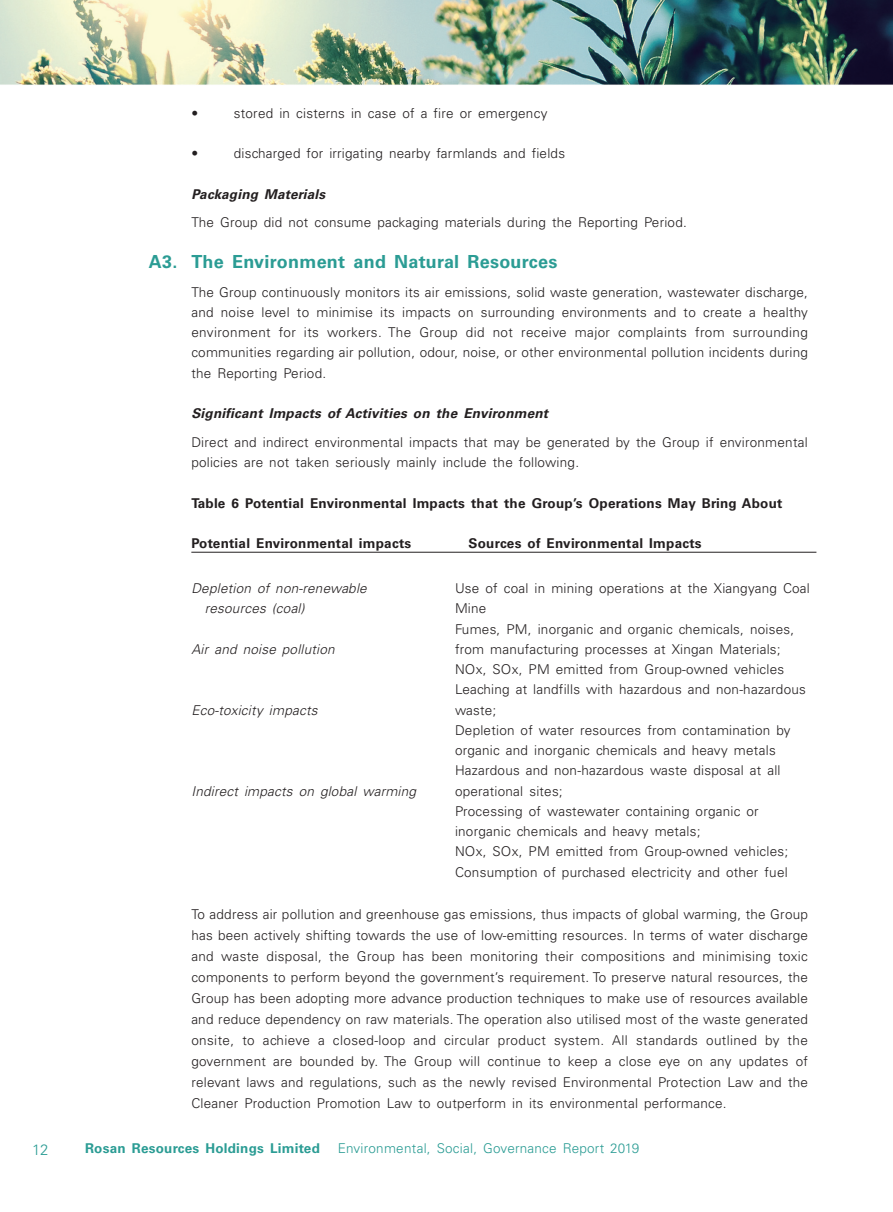
<style>
.page{position:relative;width:893px;height:1212px;background:#fff}
.page>*{position:absolute;margin:0;border:0;box-sizing:border-box;transform-origin:0 0}
.t1{font:700 18px "Univers LT Std";letter-spacing:.015em;color:#2b9c94}
.t2{font:300 15px "Univers LT Std";color:#2b9c94}
.t3{font:300 13.5px/20.2px "Univers LT Std";letter-spacing:.015em;color:#231f20}
.t4{font:700 13.5px "Univers LT Std";letter-spacing:.015em;color:#231f20}
.t5{font:italic 300 13.5px/20.2px "Univers LT Std";letter-spacing:.015em;color:#231f20}
.t6{font:italic 700 13.5px "Univers LT Std";letter-spacing:.015em;color:#231f20}
.t7{font:300 13.5px "Univers LT Std";letter-spacing:.015em;color:#2b9c94}
.t8{font:700 13.5px "Univers LT Std";letter-spacing:.015em;color:#2b9c94}
</style>
<div class="page">
<img style="left:0;top:0;width:893px;height:553px">
<hr style="left:191px;top:552px;width:264px;height:1px;background:#231f20">
<hr style="left:455px;top:552px;width:361px;height:1px;background:#231f20">
<p class="t3" style="left:191px;top:104px;width:8px">•</p>
<p class="t3" style="left:234px;top:104px;width:315px">stored in cisterns in case of a fire or emergency</p>
<p class="t3" style="left:191px;top:144px;width:8px">•</p>
<p class="t3" style="left:234px;top:144px;width:333px">discharged for irrigating nearby farmlands and fields</p>
<p class="t6" style="left:191px;top:188px;width:135px">Packaging Materials</p>
<p class="t3" style="left:191px;top:213px;width:497px">The Group did not consume packaging materials during the Reporting Period.</p>
<h1 class="t1" style="left:149px;top:254px;width:410px">A3. The Environment and Natural Resources</h1>
<p class="t3" style="left:191px;top:283px;width:618px;text-align:justify">The Group continuously monitors its air emissions, solid waste generation, wastewater discharge, and noise level to minimise its impacts on surrounding environments and to create a healthy environment for its workers. The Group did not receive major complaints from surrounding communities regarding air pollution, odour, noise, or other environmental pollution incidents during the Reporting Period.</p>
<p class="t6" style="left:191px;top:408px;width:358px">Significant Impacts of Activities on the Environment</p>
<p class="t3" style="left:191px;top:433px;width:618px">Direct and indirect environmental impacts that may be generated by the Group if environmental policies are not taken seriously mainly include the following.</p>
<p class="t4" style="left:191px;top:497px;width:593px">Table 6 Potential Environmental Impacts that the Group’s Operations May Bring About</p>
<p class="t4" style="left:191px;top:538px;width:221px">Potential Environmental impacts</p>
<p class="t4" style="left:469px;top:538px;width:235px">Sources of Environmental Impacts</p>
<p class="t5" style="left:205px;top:579px;width:163px;text-indent:-13px">Depletion of non-renewable resources (coal)</p>
<p class="t3" style="left:455px;top:579px;width:356px">Use of coal in mining operations at the Xiangyang Coal<br>Mine</p>
<p class="t5" style="left:191px;top:640px;width:145px">Air and noise pollution</p>
<p class="t3" style="left:455px;top:620px;width:341px">Fumes, PM, inorganic and organic chemicals, noises, from manufacturing processes at Xingan Materials;<br>NOx, SOx, PM emitted from Group-owned vehicles</p>
<p class="t5" style="left:191px;top:701px;width:128px">Eco-toxicity impacts</p>
<p class="t3" style="left:455px;top:680px;width:352px">Leaching at landfills with hazardous and non-hazardous waste;<br>Depletion of water resources from contamination by organic and inorganic chemicals and heavy metals</p>
<p class="t3" style="left:455px;top:761px;width:335px">Hazardous and non-hazardous waste disposal at all operational sites;<br>Processing of wastewater containing organic or inorganic chemicals and heavy metals;<br>NOx, SOx, PM emitted from Group-owned vehicles; Consumption of purchased electricity and other fuel</p>
<p class="t3" style="left:191px;top:904px;width:618px;line-height:21px;text-align:justify">To address air pollution and greenhouse gas emissions, thus impacts of global warming, the Group has been actively shifting towards the use of low-emitting resources. In terms of water discharge and waste disposal, the Group has been monitoring their compositions and minimising toxic components to perform beyond the government’s requirement. To preserve natural resources, the Group has been adopting more advance production techniques to make use of resources available and reduce dependency on raw materials. The operation also utilised most of the waste generated onsite, to achieve a closed-loop and circular product system. All standards outlined by the government are bounded by. The Group will continue to keep a close eye on any updates of relevant laws and regulations, such as the newly revised Environmental Protection Law and the Cleaner Production Promotion Law to outperform in its environmental performance.</p>
<p class="t5" style="left:191px;top:782px;width:226px">Indirect impacts on global warming</p>
<p class="t2" style="left:32px;top:1143px;width:18px">12</p>
<p class="t8" style="left:85px;top:1143px;width:236px">Rosan Resources Holdings Limited</p>
<p class="t7" style="left:338px;top:1143px;width:303px">Environmental, Social, Governance Report 2019</p>
</div>
